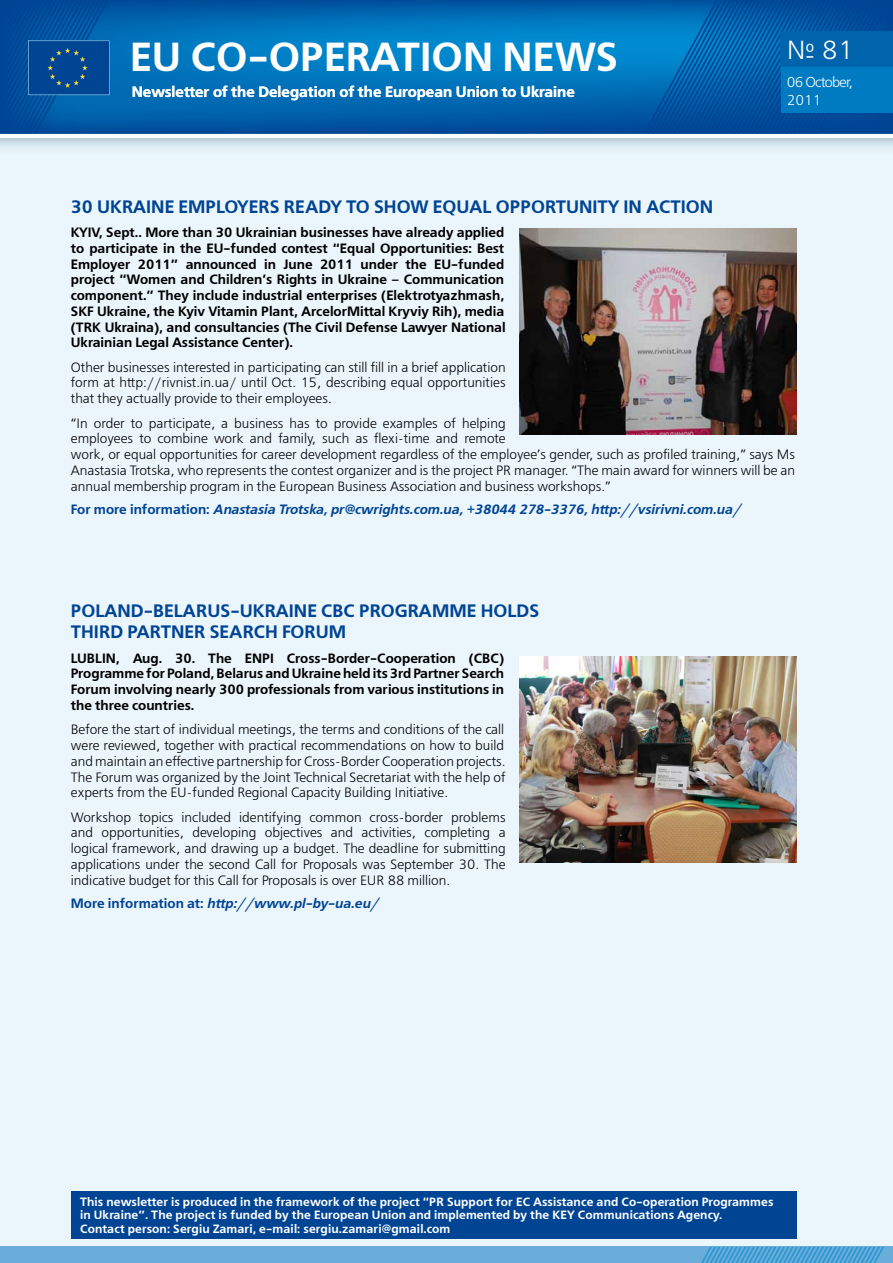
<style>
.page{position:relative;width:893px;height:1263px;background:#fff}
.page>*{position:absolute;margin:0;border:0;box-sizing:border-box;transform-origin:0 0}
.t1{font:700 40.5px "Free Set C";color:#fff}
.t2{font:26.1px "Free Set C";color:#fff}
.t3{font:700 18px "Free Set C";color:#004494}
.t4{font:700 15px "Free Set C";color:#fff}
.t5{font:14.25px/17.1px "Free Set C";letter-spacing:-.05em;color:#fff}
.t6{font:13.5px/15.8px "Free Set C";color:#000;text-align:justify}
.t7{font:700 13.5px/15.8px "Free Set C";color:#000;text-align:justify}
.t8{font:italic 700 13.5px "Free Set C";color:#004494}
.t9{font:700 12px/13.5px "Free Set C";letter-spacing:.01em;color:#fff}
.s1{font-style:normal}
</style>
<div class="page">
<div style="left:0;top:139px;width:893px;height:1123px;background:#ebf6fc"></div>
<div style="left:0;top:1247px;width:893px;height:16px;background:#6aacda"></div>
<svg style="left:0;top:139px;width:893px;height:9px"></svg>
<img style="left:110px;top:0;width:783px;height:133px">
<svg style="left:644px;top:0;width:247px;height:134px;background:#005ba6"></svg>
<svg style="left:701px;top:1247px;width:183px;height:16px"></svg>
<div style="left:781px;top:31px;width:112px;height:81px;background:#007bc2"></div>
<div style="left:781px;top:31px;width:112px;height:36px;background:#0064ad"></div>
<svg style="left:0;top:0;width:110px;height:134px;background:#034f9b"></svg>
<img style="left:520px;top:656px;width:276px;height:207px">
<div style="left:71px;top:1191px;width:725px;height:47px;background:#004494"></div>
<img style="left:520px;top:229px;width:276px;height:206px">
<h1 class="t1" style="left:130px;top:32px;width:490px">EU Co-operation News</h1>
<p class="t4" style="left:132px;top:83px;width:445px">Newsletter of the Delegation of the European Union to Ukraine</p>
<h2 class="t2" style="left:787px;top:35px;width:69px">№ 81</h2>
<p class="t5" style="left:787px;top:74px;width:68px">06 October,<br>2011</p>
<h3 class="t3" style="left:71px;top:196px;width:63px">30 UKRAIN</h3>
<h3 class="t3" style="left:165px;top:196px;width:344px">E EMPLOYERS READY TO SHOW EQUAL OPPORT</h3>
<h3 class="t3" style="left:566px;top:196px;width:116px">UNITY IN ACTION</h3>
<p class="t7" style="left:71px;top:225px;width:436px">KYIV, Sept.. More than 30 Ukrainian businesses have already applied to participate in the EU-funded contest “Equal Opportunities: Best Employer 2011” announced in June 2011 under the EU-funded project “Women and Children’s Rights in Ukraine – Communication component.” They include industrial enterprises (Elektrotyazhmash, SKF Ukraine, the Kyiv Vitamin Plant, ArcelorMittal Kryviy Rih), media (TRK Ukraina), and consultancies (The Civil Defense Lawyer National Ukrainian Legal Assistance Center).</p>
<p class="t6" style="left:71px;top:359px;width:436px">Other businesses interested in participating can still fill in a brief application form at http://rivnist.in.ua/ until Oct. 15, describing equal opportunities that they actually provide to their employees.</p>
<p class="t6" style="left:71px;top:415px;width:726px;text-align:left">“In order to participate, a business has to provide examples of helping<br>employees to combine work and family, such as flexi-time and remote<br>work, or equal opportunities for career development regardless of the employee’s gender, such as profiled training,” says Ms Anastasia Trotska, who represents the contest organizer and is the project PR manager. “The main award for winners will be an annual membership program in the European Business Association and business workshops.”</p>
<p class="t8" style="left:71px;top:501px;width:671px"><span class="s1">For more information:</span> Anastasia Trotska, pr@cwrights.com.ua, +38044 278-3376, http://vsirivni.com.ua/</p>
<h3 class="t3" style="left:71px;top:600px;width:205px">POLAND-BELARUS-UKRAIN</h3>
<h3 class="t3" style="left:307px;top:600px;width:64px">E CBC PRO</h3>
<h3 class="t3" style="left:395px;top:600px;width:144px">GRAMME HOLDS</h3>
<h3 class="t3" style="left:71px;top:621px;width:69px">THIRD PARTN</h3>
<h3 class="t3" style="left:184px;top:621px;width:163px">ER SEARCH FORUM</h3>
<p class="t7" style="left:71px;top:650px;width:189px">LUBLIN, Aug. 30. The ENPI</p>
<p class="t7" style="left:71px;top:650px;width:435px;text-indent:216px">Cross-Border-Cooperation (CBC)<br>Programme for Poland, Belarus and Ukraine held its 3rd Partner Search Forum involving nearly 300 professionals from various institutions in the three countries.</p>
<p class="t6" style="left:71px;top:722px;width:436px">Before the start of individual meetings, the terms and conditions of the call were reviewed, together with practical recommendations on how to build and maintain an effective partnership for Cross-Border Cooperation projects.<br>The Forum was organized by the Joint Technical Secretariat with the help of experts from the EU-funded Regional Capacity Building Initiative.</p>
<p class="t6" style="left:71px;top:809px;width:436px">Workshop topics included identifying common cross-border problems and opportunities, developing objectives and activities, completing a logical framework, and drawing up a budget. The deadline for submitting applications under the second Call for Proposals was September 30. The indicative budget for this Call for Proposals is over EUR 88 million.</p>
<p class="t8" style="left:71px;top:895px;width:309px"><span class="s1">More information at:</span> http://www.pl-by-ua.eu/</p>
<p class="t9" style="left:80px;top:1195px;width:695px">This newsletter is produced in the framework of the project “PR Support for EC Assistance and Co-operation Programmes in Ukraine”. The project is funded by the European Union and implemented by the KEY Communications Agency.<br>Contact person: Sergiu Zamari, e-mail: sergiu.zamari@gmail.com</p>
</div>
